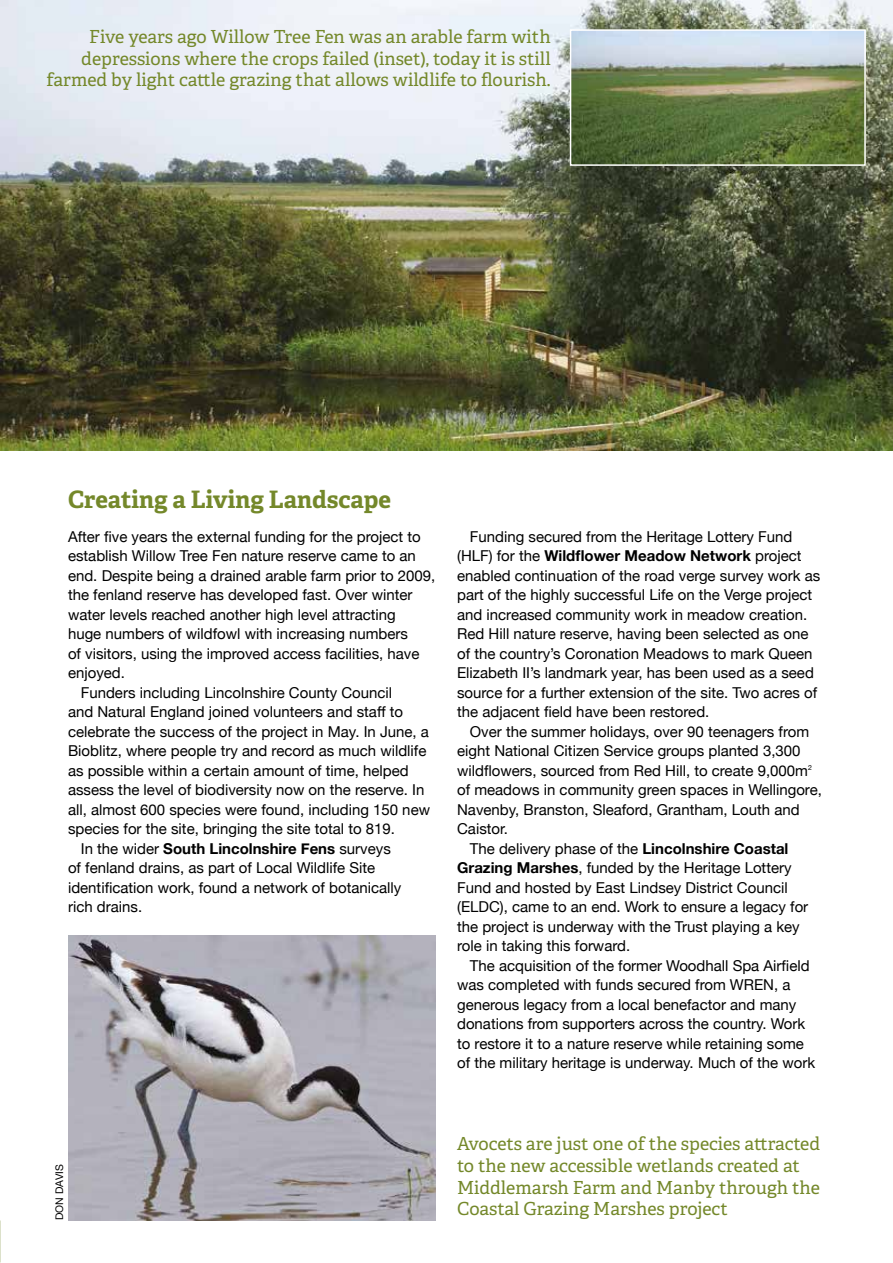
<style>
.page{position:relative;width:893px;height:1263px;background:#fff}
.page>*{position:absolute;margin:0;border:0;box-sizing:border-box;transform-origin:0 0}
.t1{font:700 24px "Adelle";color:#74882a}
.t2{font:18px/21.6px "Adelle";color:#74882a;text-align:right}
.t3{font:15px/19.5px "Helvetica Neue";color:#000}
.t4{font:700 15px "Helvetica Neue";color:#000}
.t5{font:10.5px "Helvetica Neue";color:#000}
.s1{font-weight:400}
.s2{font-weight:700}
</style>
<div class="page">
<hr style="left:0;top:894px;width:1px;height:369px;background:#fff3c4">
<img style="left:0;top:0;width:893px;height:451px">
<img style="left:573px;top:32px;width:290px;height:131px">
<div style="left:570px;top:29px;width:296px;height:137px;border:2px solid #fff"></div>
<img style="left:68px;top:935px;width:368px;height:285px">
<p class="t2" style="left:47px;top:25px;width:506px">Five years ago Willow Tree Fen was an arable farm with depressions where the crops failed (inset), today it is still farmed by light cattle grazing that allows wildlife to flourish.</p>
<h1 class="t1" style="left:68px;top:483px;width:325px">Creating a Living Landscape</h1>
<p class="t3" style="left:68px;top:527px;width:354px">After five years the external funding for the project to</p>
<p class="t3" style="left:68px;top:547px;width:349px">establish Willow Tree Fen nature reserve came to an</p>
<p class="t3" style="left:68px;top:566px;width:369px">end. Despite being a drained arable farm prior to 2009,</p>
<p class="t3" style="left:68px;top:586px;width:346px">the fenland reserve has developed fast. Over winter</p>
<p class="t3" style="left:68px;top:605px;width:329px">water levels reached another high level attracting</p>
<p class="t3" style="left:68px;top:625px;width:342px">huge numbers of wildfowl with increasing numbers</p>
<p class="t3" style="left:68px;top:644px;width:353px">of visitors, using the improved access facilities, have</p>
<p class="t3" style="left:68px;top:664px;width:58px">enjoyed.</p>
<p class="t3" style="left:81px;top:683px;width:313px">Funders including Lincolnshire County Council</p>
<p class="t3" style="left:68px;top:703px;width:337px">and Natural England joined volunteers and staff to</p>
<p class="t3" style="left:68px;top:722px;width:362px">celebrate the success of the project in May. In June, a</p>
<p class="t3" style="left:68px;top:742px;width:360px">Bioblitz, where people try and record as much wildlife</p>
<p class="t3" style="left:68px;top:761px;width:342px">as possible within a certain amount of time, helped</p>
<p class="t3" style="left:68px;top:781px;width:358px">assess the level of biodiversity now on the reserve. In</p>
<p class="t3" style="left:68px;top:800px;width:364px">all, almost 600 species were found, including 150 new</p>
<p class="t3" style="left:68px;top:820px;width:329px">species for the site, bringing the site total to 819.</p>
<p class="t4" style="left:81px;top:836px;width:312px"><span class="s1">In the wider</span> South Lincolnshire Fens <span class="s1">surveys</span></p>
<p class="t3" style="left:68px;top:859px;width:309px">of fenland drains, as part of Local Wildlife Site</p>
<p class="t3" style="left:68px;top:878px;width:335px">identification work, found a network of botanically</p>
<p class="t3" style="left:68px;top:898px;width:76px">rich drains.</p>
<p class="t3" style="left:457px;top:527px;width:365px;text-indent:13px">Funding secured from the Heritage Lottery Fund (HLF) for the <span class="s2">Wildflower Meadow Network</span> project enabled continuation of the road verge survey work as part of the highly successful Life on the Verge project and increased community work in meadow creation.<br>Red Hill nature reserve, having been selected as one of the country’s Coronation Meadows to mark Queen Elizabeth II’s landmark year, has been used as a seed source for a further extension of the site. Two acres of the adjacent field have been restored.</p>
<p class="t3" style="left:470px;top:722px;width:341px">Over the summer holidays, over 90 teenagers from</p>
<p class="t3" style="left:457px;top:742px;width:345px">eight National Citizen Service groups planted 3,300</p>
<p class="t3" style="left:457px;top:761px;width:356px">wildflowers, sourced from Red Hill, to create 9,000m<sup>2</sup></p>
<p class="t3" style="left:457px;top:781px;width:366px">of meadows in community green spaces in Wellingore,</p>
<p class="t3" style="left:457px;top:800px;width:344px">Navenby, Branston, Sleaford, Grantham, Louth and</p>
<p class="t3" style="left:457px;top:820px;width:52px">Caistor.</p>
<p class="t3" style="left:470px;top:839px;width:320px">The delivery phase of the <span class="s2">Lincolnshire Coastal</span></p>
<p class="t3" style="left:457px;top:859px;width:336px"><span class="s2">Grazing Marshes</span>, funded by the Heritage Lottery</p>
<p class="t3" style="left:457px;top:878px;width:332px">Fund and hosted by East Lindsey District Council</p>
<p class="t3" style="left:457px;top:898px;width:353px">(ELDC), came to an end. Work to ensure a legacy for</p>
<p class="t3" style="left:457px;top:917px;width:344px">the project is underway with the Trust playing a key</p>
<p class="t3" style="left:457px;top:937px;width:175px">role in taking this forward.</p>
<p class="t3" style="left:470px;top:956px;width:341px">The acquisition of the former Woodhall Spa Airfield</p>
<p class="t3" style="left:457px;top:976px;width:335px">was completed with funds secured from WREN, a</p>
<p class="t3" style="left:457px;top:995px;width:341px">generous legacy from a local benefactor and many</p>
<p class="t3" style="left:457px;top:1015px;width:350px">donations from supporters across the country. Work</p>
<p class="t3" style="left:457px;top:1034px;width:348px">to restore it to a nature reserve while retaining some</p>
<p class="t3" style="left:457px;top:1054px;width:360px">of the military heritage is underway. Much of the work</p>
<p class="t5" style="left:52px;top:1220px;width:57px;rotate:-90deg">DON DAVIS</p>
<p class="t2" style="left:457px;top:1132px;width:365px;text-align:left">Avocets are just one of the species attracted to the new accessible wetlands created at Middlemarsh Farm and Manby through the Coastal Grazing Marshes project</p>
</div>
